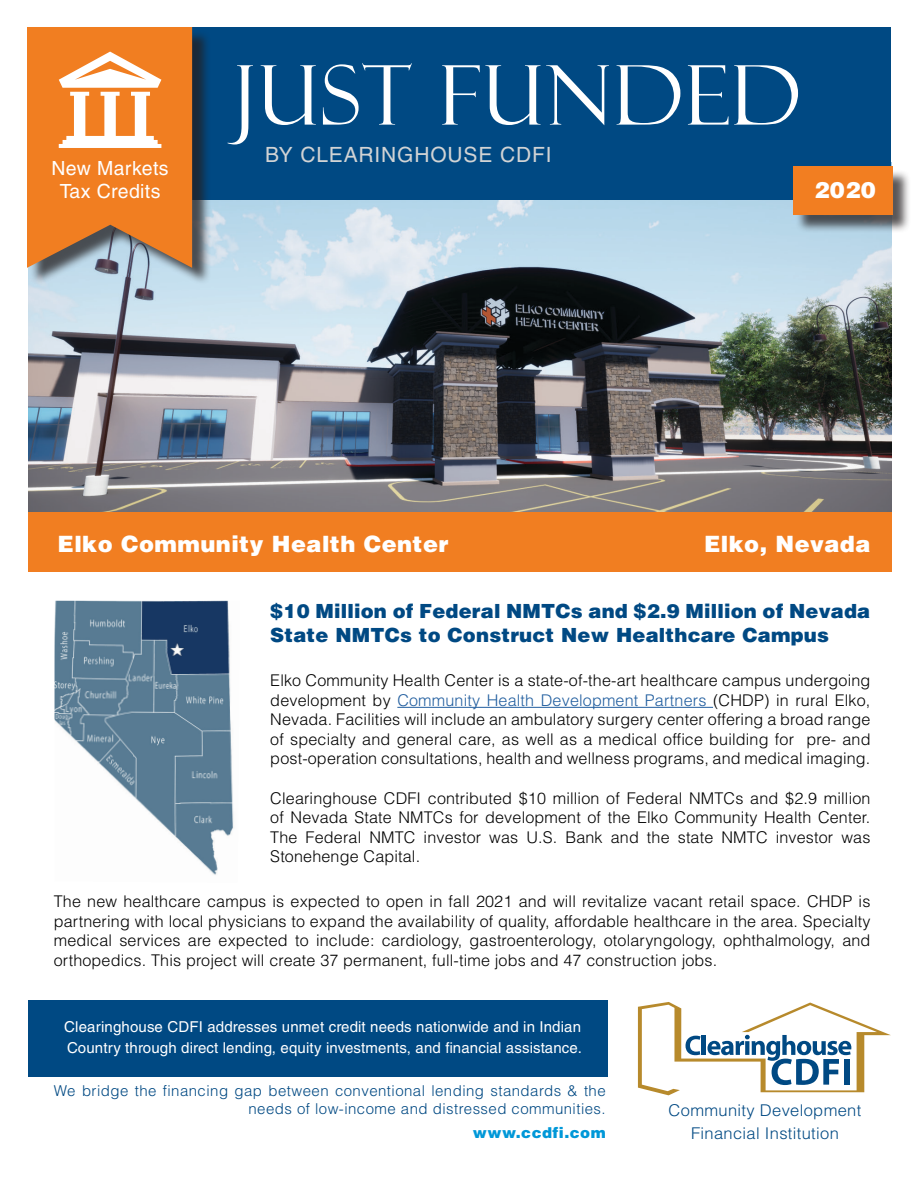
<style>
.page{position:relative;width:918px;height:1188px;background:#fff}
.page>*{position:absolute;margin:0;border:0;box-sizing:border-box;transform-origin:0 0}
.t1{font:82.5px "Felix Titling";letter-spacing:.02em;color:#fff}
.t2{font:900 22.5px "Helvetica LT Std";letter-spacing:.02em;color:#fff}
.t3{font:21px "Helvetica LT Std";letter-spacing:.04em;color:#d1d3d4}
.t4{font:900 19.5px/24px "Helvetica LT Std";letter-spacing:.01em;color:#004983}
.t5{font:19.5px "Helvetica LT Std";letter-spacing:.02em;color:#fff}
.t6{font:300 16.2px/19.5px "Helvetica LT Std";letter-spacing:.01em;color:#000;text-align:justify}
.t7{font:300 16.2px/22.5px "Helvetica LT Std";letter-spacing:.02em;color:#004983;text-align:center}
.t8{font:15px/21px "Helvetica LT Std";letter-spacing:.01em;color:#fff}
.t9{font:300 15px/18px "Helvetica LT Std";letter-spacing:.03em;color:#004983;text-align:right}
.t10{font:900 15px "Helvetica LT Std";letter-spacing:.03em;color:#0098d8}
.s1{color:#215e9f}
</style>
<div class="page">
<img style="left:28px;top:163px;width:864px;height:350px">
<div style="left:35px;top:28px;width:856px;height:172px;background:#004983"></div>
<div style="left:29px;top:29px;width:182px;height:256px;background:#231f20;opacity:.75"></div>
<svg style="left:27px;top:27px;width:165px;height:241px;background:#e88f46"></svg>
<div style="left:28px;top:513px;width:864px;height:59px;background:#f17e21"></div>
<img style="left:55px;top:601px;width:179px;height:274px">
<div style="left:795px;top:169px;width:116px;height:64px;background:#231f20;opacity:.75"></div>
<div style="left:793px;top:167px;width:99px;height:48px;background:#f27e21"></div>
<hr style="left:397px;top:707px;width:316px;height:1px;background:#215e9f">
<div style="left:28px;top:1000px;width:580px;height:77px;background:#004983"></div>
<svg style="left:638px;top:1002px;width:253px;height:93px"></svg>
<p class="t5" style="left:52px;top:157px;width:119px">New Markets</p>
<p class="t5" style="left:60px;top:180px;width:102px">Tax Credits</p>
<p class="t1" style="left:234px;top:48px;width:568px">JUST FUNDED</p>
<p class="t3" style="left:265px;top:142px;width:288px">BY CLEARINGHOUSE CDFI</p>
<p class="t2" style="left:815px;top:175px;width:63px">2020</p>
<p class="t2" style="left:58px;top:529px;width:392px">Elko Community Health Center</p>
<p class="t2" style="left:704px;top:529px;width:168px">Elko, Nevada</p>
<p class="t4" style="left:270px;top:599px;width:601px">$10 Million of Federal NMTCs and $2.9 Million of Nevada<br>State NMTCs to Construct New Healthcare Campus</p>
<p class="t6" style="left:270px;top:671px;width:602px">Elko Community Health Center is a state-of-the-art healthcare campus undergoing development by <span class="s1">Community Health Development Partners</span> (CHDP) in rural Elko, Nevada. Facilities will include an ambulatory surgery center offering a broad range of specialty and general care, as well as a medical office building for pre- and post-operation consultations, health and wellness programs, and medical imaging.</p>
<p class="t6" style="left:270px;top:788px;width:602px">Clearinghouse CDFI contributed $10 million of Federal NMTCs and $2.9 million of Nevada State NMTCs for development of the Elko Community Health Center.<br>The Federal NMTC investor was U.S. Bank and the state NMTC investor was Stonehenge Capital.</p>
<p class="t6" style="left:54px;top:892px;width:818px">The new healthcare campus is expected to open in fall 2021 and will revitalize vacant retail space. CHDP is partnering with local physicians to expand the availability of quality, affordable healthcare in the area. Specialty medical services are expected to include: cardiology, gastroenterology, otolaryngology, ophthalmology, and orthopedics. This project will create 37 permanent, full-time jobs and 47 construction jobs.</p>
<p class="t8" style="left:64px;top:1016px;width:519px">Clearinghouse CDFI addresses unmet credit needs nationwide and in Indian<br>Country through direct lending, equity investments, and financial assistance.</p>
<p class="t9" style="left:54px;top:1082px;width:553px">We bridge the financing gap between conventional lending standards &amp; the needs of low-income and distressed communities.</p>
<p class="t10" style="left:473px;top:1123px;width:134px">www.ccdfi.com</p>
<p class="t7" style="left:669px;top:1099px;width:194px">Community Development<br>Financial Institution</p>
</div>
